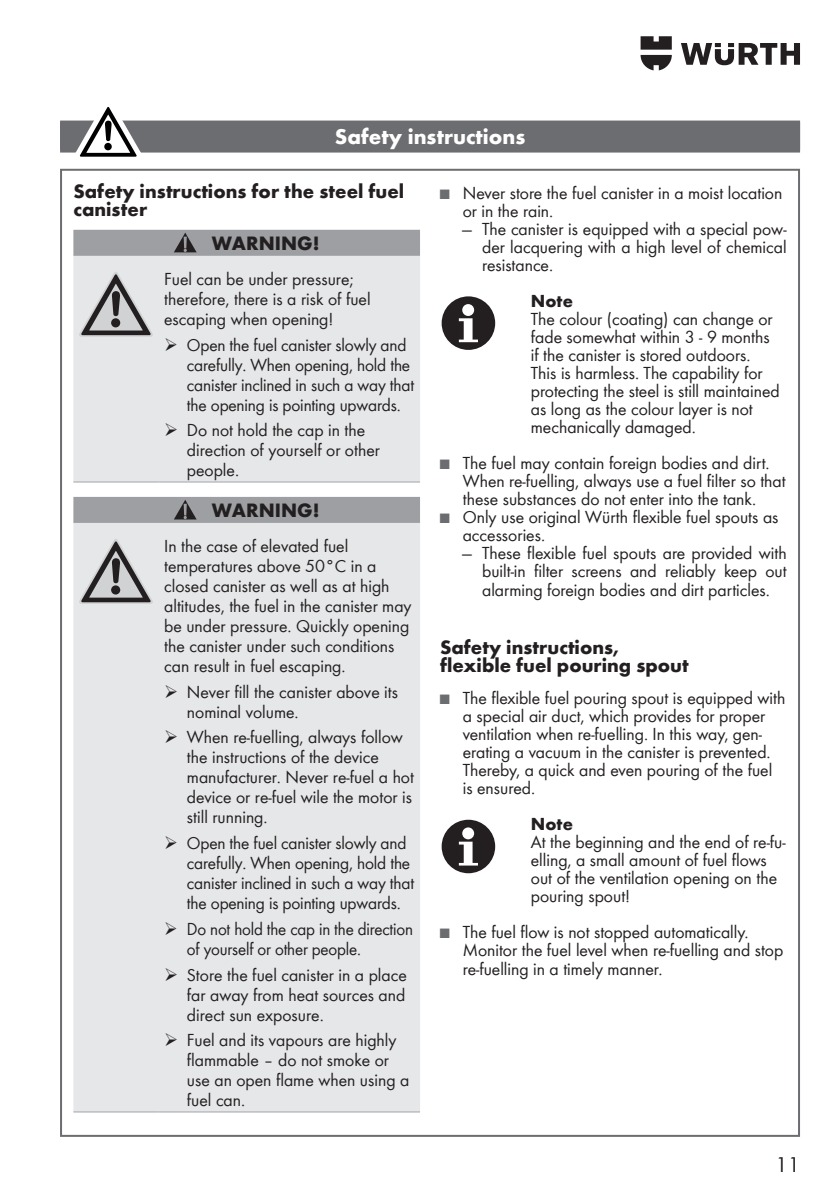
<style>
.page{position:relative;width:840px;height:1191px;background:#fff}
.page>*{position:absolute;margin:0;border:0;box-sizing:border-box;transform-origin:0 0}
.Headline_ohne_IHV{font:700 22px "Wuerth";color:#fff}
.t1{font:22px "Wuerth";color:#231f20}
.Headline_3{font:700 20px/18px "Wuerth";color:#231f20}
.SI-WARNUNG{font:700 20px "Wuerth Global";color:#231f20}
.Hinweistext{font:18px/18px "Wuerth";color:#231f20}
.SI-Quelle{font:18px/20px "Wuerth Global";color:#231f20}
.SI-Quelle-2{font:18px/20px "Wuerth Global";color:#231f20;scale:.96 1}
.Hinweistext_fett{font:700 18px "Wuerth";letter-spacing:.005em;color:#231f20}
.s1{font-size:14px;color:#6c6d70}
</style>
<div class="page">
<svg style="left:681px;top:43px;width:118px;height:22px"></svg>
<svg style="left:640px;top:36px;width:31px;height:34px"></svg>
<div style="left:73px;top:256px;width:347px;height:225px;background:#e6e7e9"></div>
<hr style="left:73px;top:481px;width:85px;height:2px;background:#bcbdc0">
<hr style="left:158px;top:481px;width:262px;height:2px;background:#bcbdc0">
<div style="left:73px;top:230px;width:347px;height:26px;background:#9d9fa2"></div>
<svg style="left:174px;top:233px;width:22px;height:19px"></svg>
<svg style="left:79px;top:272px;width:74px;height:65px;background:#b0b0b2"></svg>
<div style="left:73px;top:523px;width:347px;height:588px;background:#e6e7e9"></div>
<hr style="left:73px;top:1111px;width:85px;height:1px;background:#bcbdc0">
<hr style="left:158px;top:1111px;width:262px;height:1px;background:#bcbdc0">
<div style="left:73px;top:497px;width:347px;height:26px;background:#9d9fa2"></div>
<svg style="left:174px;top:500px;width:22px;height:19px"></svg>
<svg style="left:79px;top:539px;width:74px;height:65px;background:#b0b0b2"></svg>
<div style="left:440px;top:295px;width:55px;height:56px;background:#231f20;border-radius:50%"></div>
<div style="left:440px;top:295px;width:56px;height:56px;border:2px solid #fff;border-radius:50%"></div>
<div style="left:462px;top:304px;width:12px;height:12px;background:#fff;border-radius:50%"></div>
<svg style="left:458px;top:318px;width:19px;height:24px"></svg>
<div style="left:440px;top:819px;width:55px;height:55px;background:#231f20;border-radius:50%"></div>
<div style="left:440px;top:818px;width:56px;height:57px;border:2px solid #fff;border-radius:50%"></div>
<div style="left:462px;top:827px;width:12px;height:12px;background:#fff;border-radius:50%"></div>
<svg style="left:458px;top:841px;width:19px;height:24px"></svg>
<div style="left:60px;top:121px;width:739px;height:32px;background:#6c6d70"></div>
<svg style="left:71px;top:107px;width:74px;height:50px"></svg>
<svg style="left:166px;top:337px;width:11px;height:13px"></svg>
<svg style="left:166px;top:423px;width:11px;height:13px"></svg>
<svg style="left:166px;top:684px;width:11px;height:13px"></svg>
<svg style="left:166px;top:730px;width:11px;height:13px"></svg>
<svg style="left:166px;top:836px;width:11px;height:13px"></svg>
<svg style="left:165px;top:921px;width:11px;height:13px"></svg>
<svg style="left:166px;top:967px;width:11px;height:13px"></svg>
<svg style="left:166px;top:1033px;width:11px;height:13px"></svg>
<p class="Headline_ohne_IHV" style="left:334px;top:121px;width:192px">Safety instructions</p>
<p class="Headline_3" style="left:73px;top:180px;width:332px">Safety instructions for the steel fuel canister</p>
<p class="SI-WARNUNG" style="left:211px;top:231px;width:109px">WARNING!</p>
<p class="SI-Quelle" style="left:164px;top:269px;width:208px">Fuel can be under pressure; therefore, there is a risk of fuel escaping when opening!</p>
<p class="SI-Quelle" style="left:187px;top:334px;width:229px">Open the fuel canister slowly and carefully. When opening, hold the canister inclined in such a way that the opening is pointing upwards.</p>
<p class="SI-Quelle" style="left:187px;top:420px;width:194px">Do not hold the cap in the direction of yourself or other people.</p>
<p class="SI-WARNUNG" style="left:211px;top:498px;width:109px">WARNING!</p>
<p class="SI-Quelle" style="left:164px;top:536px;width:249px">In the case of elevated fuel temperatures above 50°C in a closed canister as well as at high altitudes, the fuel in the canister may be under pressure. Quickly opening the canister under such conditions can result in fuel escaping.</p>
<p class="SI-Quelle" style="left:187px;top:681px;width:212px">Never fill the canister above its nominal volume.</p>
<p class="SI-Quelle" style="left:187px;top:727px;width:228px">When re-fuelling, always follow the instructions of the device manufacturer. Never re-fuel a hot device or re-fuel wile the motor is still running.</p>
<p class="SI-Quelle" style="left:187px;top:833px;width:229px">Open the fuel canister slowly and carefully. When opening, hold the canister inclined in such a way that the opening is pointing upwards.</p>
<p class="SI-Quelle-2" style="left:187px;top:918px;width:237px">Do not hold the cap in the direction of yourself or other people.</p>
<p class="SI-Quelle" style="left:187px;top:964px;width:221px;text-align:justify">Store the fuel canister in a place far away from heat sources and direct sun exposure.</p>
<p class="SI-Quelle" style="left:187px;top:1030px;width:224px">Fuel and its vapours are highly flammable – do not smoke or use an open flame when using a fuel can.</p>
<p class="Hinweistext" style="left:462px;top:183px;width:321px;text-indent:-23px"><span class="s1">■</span> Never store the fuel canister in a moist location or in the rain.</p>
<p class="Hinweistext" style="left:482px;top:219px;width:306px;text-align:justify;text-indent:-20px">— The canister is equipped with a special pow&shy;der lacquering with a high level of chemical resistance.</p>
<p class="Hinweistext_fett" style="left:530px;top:287px;width:44px">Note</p>
<p class="Hinweistext" style="left:530px;top:309px;width:250px">The colour (coating) can change or fade somewhat within 3 - 9 months if the canister is stored outdoors.<br>This is harmless. The capability for protecting the steel is still maintained as long as the colour layer is not mechanically damaged.</p>
<p class="Hinweistext" style="left:462px;top:453px;width:324px;text-indent:-23px"><span class="s1">■</span> The fuel may contain foreign bodies and dirt.<br>When re-fuelling, always use a fuel filter so that these substances do not enter into the tank.</p>
<p class="Hinweistext" style="left:462px;top:507px;width:317px;text-indent:-23px"><span class="s1">■</span> Only use original Würth flexible fuel spouts as accessories.</p>
<p class="Hinweistext" style="left:482px;top:543px;width:306px;text-align:justify;text-indent:-20px">— These flexible fuel spouts are provided with built-in filter screens and reliably keep out alarming foreign bodies and dirt particles.</p>
<p class="Headline_3" style="left:440px;top:637px;width:250px">Safety instructions, flexible fuel pouring spout</p>
<p class="Hinweistext" style="left:462px;top:688px;width:324px;text-indent:-23px"><span class="s1">■</span> The flexible fuel pouring spout is equipped with a special air duct, which provides for proper ventilation when re-fuelling. In this way, gen&shy;erating a vacuum in the canister is prevented.<br>Thereby, a quick and even pouring of the fuel is ensured.</p>
<p class="Hinweistext_fett" style="left:530px;top:811px;width:44px">Note</p>
<p class="Hinweistext" style="left:530px;top:832px;width:256px">At the beginning and the end of re-fu&shy;elling, a small amount of fuel flows out of the ventilation opening on the pouring spout!</p>
<p class="Hinweistext" style="left:462px;top:922px;width:322px;text-indent:-23px"><span class="s1">■</span> The fuel flow is not stopped automatically.<br>Monitor the fuel level when re-fuelling and stop re-fuelling in a timely manner.</p>
<p class="t1" style="left:775px;top:1149px;width:26px">11</p>
</div>
